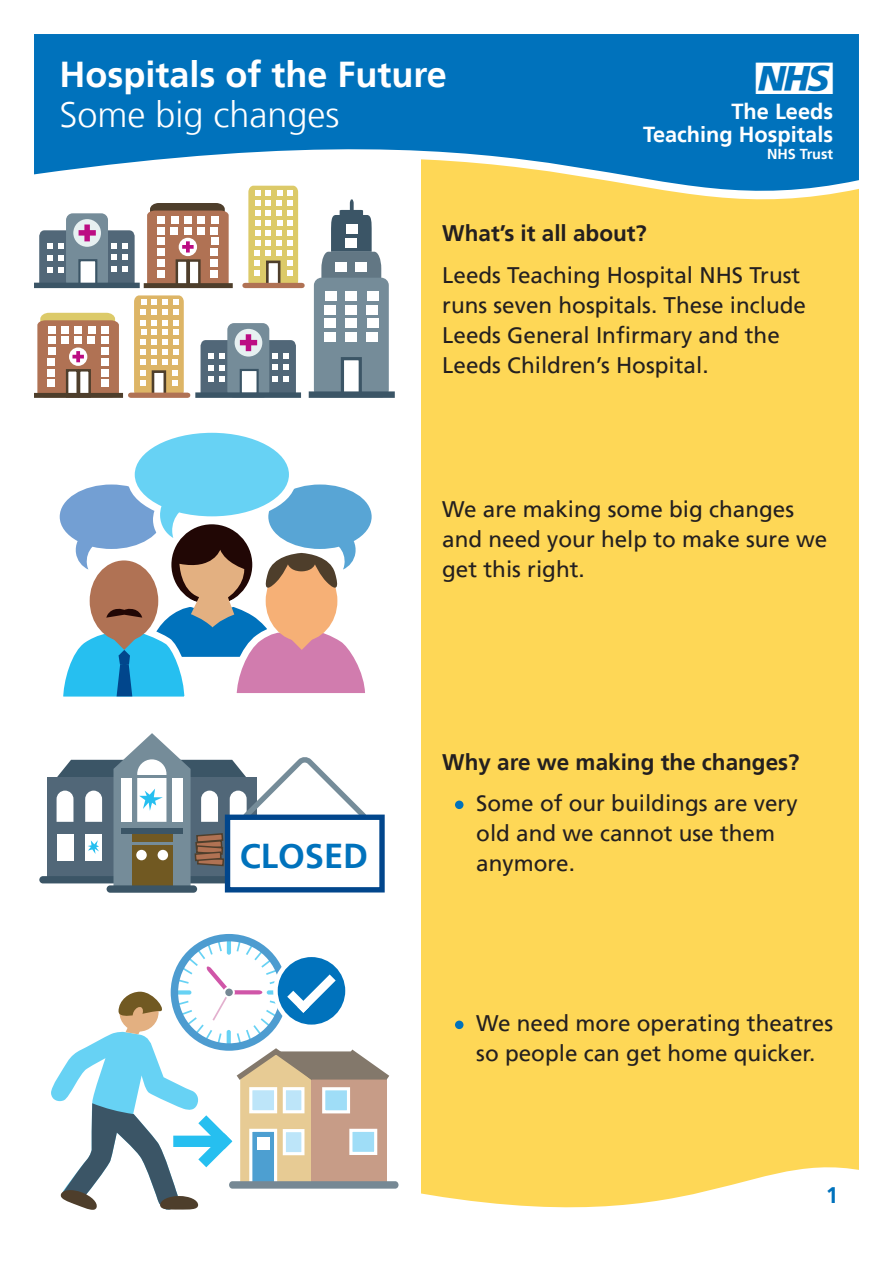
<style>
.page{position:relative;width:893px;height:1263px;background:#fff}
.page>*{position:absolute;margin:0;border:0;box-sizing:border-box;transform-origin:0 0}
.t1{font:43.65px "NHS";color:#fff}
.t2{font:700 36px "Frutiger LT";color:#fff}
.t3{font:300 36px "Frutiger LT";color:#fff}
.t4{font:700 34.5px "Frutiger LT";color:#0072bc}
.t5{font:22.5px/30px "Frutiger LT";color:#231f20}
.t6{font:700 22.5px "Frutiger LT";color:#231f20}
.t7{font:700 22.5px "Frutiger LT";color:#0072bc}
.t8{font:700 21.75px "Frutiger LT";color:#fff}
.t9{font:700 14.4px "Frutiger LT";color:#fff}
</style>
<div class="page">
<div style="left:421px;top:109px;width:438px;height:1101px;background:#fed756"></div>
<svg style="left:34px;top:34px;width:825px;height:193px;fill:#0072bc"></svg>
<svg style="left:394px;top:1167px;width:465px;height:43px"></svg>
<div style="left:455px;top:800px;width:8px;height:9px;background:#0072bc;border-radius:50%"></div>
<div style="left:455px;top:1020px;width:8px;height:9px;background:#0072bc;border-radius:50%"></div>
<svg style="left:59px;top:433px;width:313px;height:264px"></svg>
<div style="left:66px;top:213px;width:42px;height:75px;background:#758c99;border-radius:7px"></div>
<div style="left:78px;top:259px;width:19px;height:26px;background:#fff;border:2px solid #3b5566"></div>
<div style="left:73px;top:219px;width:28px;height:28px;background:#e7f0f1;border-radius:50%"></div>
<div style="left:34px;top:283px;width:106px;height:5px;background:#3b5566"></div>
<div style="left:79px;top:230px;width:17px;height:6px;background:#bc0d83"></div>
<div style="left:84px;top:224px;width:6px;height:17px;background:#bc0d83"></div>
<svg style="left:39px;top:230px;width:30px;height:53px"></svg>
<svg style="left:104px;top:230px;width:31px;height:53px"></svg>
<div style="left:227px;top:323px;width:42px;height:74px;background:#758c99;border-radius:7px"></div>
<div style="left:240px;top:369px;width:19px;height:26px;background:#fff;border:2px solid #3b5566"></div>
<svg style="left:235px;top:329px;width:27px;height:28px"></svg>
<div style="left:195px;top:392px;width:106px;height:6px;background:#3b5566"></div>
<div style="left:240px;top:340px;width:17px;height:5px;background:#bc0d83"></div>
<div style="left:246px;top:334px;width:5px;height:17px;background:#bc0d83"></div>
<svg style="left:201px;top:340px;width:29px;height:53px"></svg>
<svg style="left:265px;top:340px;width:31px;height:53px"></svg>
<svg style="left:147px;top:203px;width:82px;height:80px;background:#aa765c"></svg>
<div style="left:158px;top:216px;width:7px;height:7px;background:#fff"></div>
<div style="left:171px;top:216px;width:7px;height:7px;background:#fff"></div>
<div style="left:158px;top:227px;width:7px;height:7px;background:#fff"></div>
<div style="left:171px;top:227px;width:7px;height:7px;background:#fff"></div>
<div style="left:158px;top:238px;width:7px;height:7px;background:#fff"></div>
<div style="left:185px;top:216px;width:7px;height:7px;background:#fff"></div>
<div style="left:157px;top:248px;width:8px;height:8px;background:#fff"></div>
<div style="left:184px;top:227px;width:8px;height:7px;background:#fff"></div>
<div style="left:188px;top:259px;width:13px;height:29px;background:#fff;border:2px solid #4e3e2b"></div>
<div style="left:198px;top:216px;width:7px;height:7px;background:#fff"></div>
<div style="left:211px;top:216px;width:7px;height:7px;background:#fff"></div>
<div style="left:198px;top:227px;width:7px;height:7px;background:#fff"></div>
<div style="left:211px;top:227px;width:7px;height:7px;background:#fff"></div>
<div style="left:211px;top:238px;width:7px;height:7px;background:#fff"></div>
<div style="left:211px;top:248px;width:7px;height:8px;background:#fff"></div>
<div style="left:157px;top:259px;width:8px;height:7px;background:#fff"></div>
<div style="left:211px;top:259px;width:7px;height:7px;background:#fff"></div>
<div style="left:157px;top:270px;width:8px;height:7px;background:#fff"></div>
<div style="left:211px;top:270px;width:7px;height:7px;background:#fff"></div>
<div style="left:179px;top:238px;width:18px;height:18px;background:#fff;border-radius:50%"></div>
<svg style="left:182px;top:245px;width:12px;height:4px"></svg>
<svg style="left:186px;top:241px;width:4px;height:12px"></svg>
<div style="left:176px;top:259px;width:13px;height:29px;background:#fff;border:2px solid #4e3e2b"></div>
<div style="left:144px;top:283px;width:89px;height:5px;background:#4e3e2b"></div>
<svg style="left:37px;top:313px;width:82px;height:80px"></svg>
<svg style="left:76px;top:351px;width:4px;height:11px"></svg>
<div style="left:66px;top:369px;width:13px;height:29px;background:#fff;border:2px solid #4e3e2b"></div>
<div style="left:34px;top:393px;width:89px;height:5px;background:#4e3e2b"></div>
<svg style="left:321px;top:199px;width:60px;height:79px"></svg>
<div style="left:346px;top:224px;width:11px;height:9px;background:#fff"></div>
<div style="left:345px;top:238px;width:12px;height:9px;background:#fff"></div>
<div style="left:335px;top:262px;width:11px;height:9px;background:#fff"></div>
<div style="left:356px;top:262px;width:11px;height:9px;background:#fff"></div>
<div style="left:314px;top:278px;width:75px;height:119px;background:#758c99;border-radius:8px"></div>
<div style="left:341px;top:357px;width:21px;height:39px;background:#fff;border:3px solid #3b5566"></div>
<div style="left:309px;top:391px;width:86px;height:7px;background:#3b5566"></div>
<div style="left:325px;top:291px;width:11px;height:9px;background:#fff"></div>
<div style="left:346px;top:291px;width:11px;height:9px;background:#fff"></div>
<div style="left:367px;top:291px;width:11px;height:9px;background:#fff"></div>
<div style="left:324px;top:305px;width:12px;height:9px;background:#fff"></div>
<div style="left:345px;top:305px;width:12px;height:9px;background:#fff"></div>
<div style="left:367px;top:305px;width:11px;height:9px;background:#fff"></div>
<div style="left:325px;top:319px;width:11px;height:9px;background:#fff"></div>
<div style="left:345px;top:319px;width:12px;height:9px;background:#fff"></div>
<div style="left:367px;top:319px;width:11px;height:9px;background:#fff"></div>
<div style="left:324px;top:333px;width:12px;height:9px;background:#fff"></div>
<div style="left:345px;top:333px;width:11px;height:9px;background:#fff"></div>
<div style="left:366px;top:333px;width:12px;height:9px;background:#fff"></div>
<div style="left:245px;top:283px;width:57px;height:5px;background:#b07254"></div>
<svg style="left:248px;top:186px;width:50px;height:97px"></svg>
<div style="left:131px;top:393px;width:57px;height:5px;background:#b07254"></div>
<svg style="left:134px;top:295px;width:50px;height:98px"></svg>
<div style="left:229px;top:1181px;width:169px;height:7px;background:#768894;border-radius:3px"></div>
<div style="left:47px;top:778px;width:210px;height:102px;background:#516778"></div>
<div style="left:39px;top:876px;width:226px;height:7px;background:#3b5566;border-radius:4px"></div>
<svg style="left:56px;top:733px;width:320px;height:160px"></svg>
<div style="left:225px;top:814px;width:160px;height:78px;background:#fff;border:5px solid #01468c"></div>
<div style="left:107px;top:885px;width:90px;height:8px;background:#3b5566;border-radius:4px"></div>
<svg style="left:51px;top:937px;width:343px;height:273px"></svg>
<h2 class="t2" style="left:60px;top:53px;width:389px">Hospitals of the Future</h2>
<h2 class="t3" style="left:60px;top:94px;width:282px">Some big changes</h2>
<h1 class="t1" style="left:756px;top:54px;width:78px">n</h1>
<p class="t8" style="left:643px;top:121px;width:191px">Teaching Hospitals</p>
<p class="t9" style="left:767px;top:146px;width:67px">NHS Trust</p>
<p class="t8" style="left:731px;top:98px;width:103px">The Leeds</p>
<p class="t6" style="left:442px;top:220px;width:206px">What’s it all about?</p>
<p class="t5" style="left:442px;top:260px;width:365px">Leeds Teaching Hospital NHS Trust runs seven hospitals. These include<br>Leeds General Infirmary and the<br>Leeds Children’s Hospital.</p>
<p class="t5" style="left:442px;top:494px;width:387px">We are making some big changes and need your help to make sure we get this right.</p>
<h3 class="t4" style="left:240px;top:836px;width:130px">CLOSED</h3>
<p class="t6" style="left:442px;top:748px;width:359px">Why are we making the changes?</p>
<p class="t5" style="left:476px;top:788px;width:323px">Some of our buildings are very old and we cannot use them anymore.</p>
<p class="t5" style="left:476px;top:1008px;width:358px">We need more operating theatres so people can get home quicker.</p>
<p class="t7" style="left:826px;top:1181px;width:14px">1</p>
</div>
